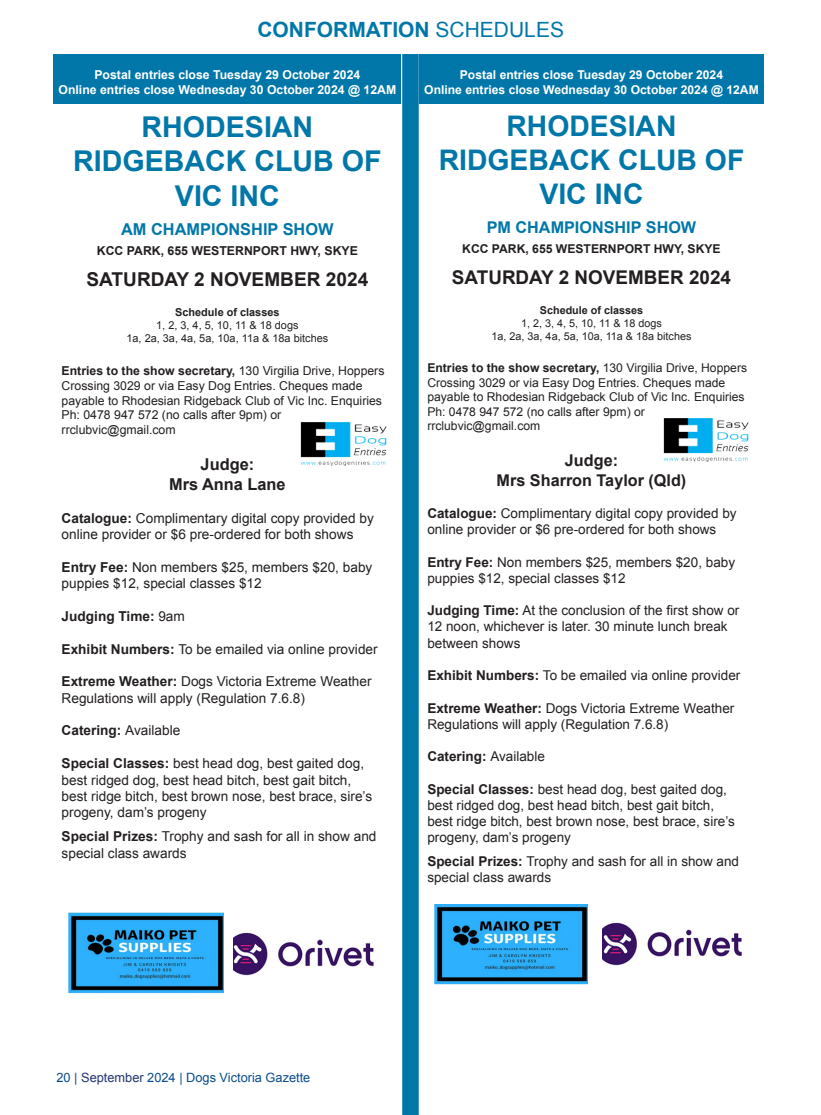
<style>
.page{position:relative;width:821px;height:1115px;background:#fff}
.page>*{position:absolute;margin:0;border:0;box-sizing:border-box;transform-origin:0 0}
.t1{font:700 28.65px/34.3px "Arial";color:#0077a8;text-align:center}
.t2{font:700 28.35px/34px "Arial";color:#0077a8;text-align:center}
.club_name{font:700 21px "Arial";color:#0077a8}
.t3{font:700 19.05px "Arial";color:#231f20}
.t4{font:700 18.9px "Arial";color:#231f20}
.t5{font:700 16.35px "Arial";color:#0077a8}
.t6{font:700 16.35px/19.6px "Arial";color:#231f20;text-align:center}
.t7{font:700 16.2px/19.5px "Arial";color:#231f20;text-align:center}
.t8{font:700 16.2px "Arial";color:#0077a8}
.t9{font:13.65px/16.4px "Arial";color:#231f20}
.t10{font:700 13.65px "Arial";color:#231f20}
.t11{font:13.5px/16.2px "Arial";color:#231f20}
.t12{font:700 13.5px "Arial";color:#231f20}
.t13{font:12.75px "Arial";color:#0a4d8d}
.t14{font:12.3px/14.7px "Arial";color:#231f20}
.t15{font:700 12.3px/14.7px "Arial";color:#fff;text-align:center}
.t16{font:700 12.3px "Arial";color:#231f20}
.t17{font:12.15px/14.5px "Arial";color:#231f20}
.t18{font:700 12.15px/14.5px "Arial";color:#fff;text-align:center}
.t19{font:700 12.15px "Arial";color:#231f20}
.t20{font:10.95px/13px "Arial";color:#231f20;text-align:center}
.t21{font:10.8px/12.9px "Arial";color:#231f20;text-align:center}
.s1{font-weight:400}
.s2{font-weight:700}
.s3{color:#223673}
</style>
<div class="page">
<div style="left:419px;top:54px;width:344px;height:49px;background:#0077a8"></div>
<img style="left:663px;top:419px;width:86px;height:43px">
<img style="left:434px;top:904px;width:153px;height:80px">
<img style="left:603px;top:922px;width:139px;height:44px">
<div style="left:402px;top:54px;width:17px;height:1060px;background:#0077a8"></div>
<div style="left:53px;top:54px;width:348px;height:50px;background:#0077a8"></div>
<img style="left:300px;top:422px;width:87px;height:44px">
<img style="left:69px;top:912px;width:154px;height:81px">
<img style="left:233px;top:932px;width:141px;height:44px">
<p class="club_name" style="left:257px;top:15px;width:308px">CONFORMATION <span class="s1">SCHEDULES</span></p>
<p class="t18" style="left:424px;top:68px;width:336px">Postal entries close Tuesday 29 October 2024<br>Online entries close Wednesday 30 October 2024 @ 12AM</p>
<p class="t2" style="left:438px;top:110px;width:307px">RHODESIAN<br>RIDGEBACK CLUB OF<br>VIC INC</p>
<p class="t8" style="left:487px;top:216px;width:211px">PM CHAMPIONSHIP SHOW</p>
<p class="t19" style="left:462px;top:240px;width:260px">KCC PARK, 655 WESTERNPORT HWY, SKYE</p>
<p class="t4" style="left:452px;top:265px;width:281px">SATURDAY 2 NOVEMBER 2024</p>
<p class="t21" style="left:491px;top:303px;width:201px"><span class="s2">Schedule of classes<br></span>1, 2, 3, 4, 5, 10, 11 &amp; 18 dogs<br>1a, 2a, 3a, 4a, 5a, 10a, 11a &amp; 18a bitches</p>
<p class="t17" style="left:427px;top:360px;width:321px"><span class="s2">Entries to the show secretary,</span> 130 Virgilia Drive, Hoppers Crossing 3029 or via Easy Dog Entries. Cheques made payable to Rhodesian Ridgeback Club of Vic Inc. Enquiries Ph: 0478 947 572 (no calls after 9pm) or rrclubvic@gmail.com</p>
<p class="t7" style="left:496px;top:451px;width:191px">Judge:<br>Mrs Sharron Taylor (Qld)</p>
<p class="t11" style="left:427px;top:505px;width:311px"><span class="s2">Catalogue:</span> Complimentary digital copy provided by online provider or $6 pre-ordered for both shows</p>
<p class="t11" style="left:427px;top:553px;width:309px"><span class="s2">Entry Fee:</span> Non members $25, members $20, baby puppies $12, special classes $12</p>
<p class="t11" style="left:427px;top:602px;width:313px"><span class="s2">Judging Time:</span> At the conclusion of the first show or<br>12 noon, whichever is later. 30 minute lunch break between shows</p>
<p class="t11" style="left:427px;top:667px;width:314px"><span class="s2">Exhibit Numbers:</span> To be emailed via online provider</p>
<p class="t11" style="left:427px;top:699px;width:308px"><span class="s2">Extreme Weather:</span> Dogs Victoria Extreme Weather<br>Regulations will apply (Regulation 7.6.8)</p>
<p class="t12" style="left:427px;top:747px;width:119px">Catering: <span class="s1">Available</span></p>
<p class="t11" style="left:427px;top:780px;width:309px"><span class="s2">Special Classes:</span> best head dog, best gaited dog, best ridged dog, best head bitch, best gait bitch, best ridge bitch, best brown nose, best brace, sire’s progeny, dam’s progeny</p>
<p class="t11" style="left:427px;top:853px;width:313px"><span class="s2">Special Prizes:</span> Trophy and sash for all in show and special class awards</p>
<p class="t15" style="left:58px;top:68px;width:339px">Postal entries close Tuesday 29 October 2024<br>Online entries close Wednesday 30 October 2024 @ 12AM</p>
<p class="t1" style="left:73px;top:110px;width:310px">RHODESIAN<br>RIDGEBACK CLUB OF<br>VIC INC</p>
<p class="t5" style="left:121px;top:218px;width:214px">AM CHAMPIONSHIP SHOW</p>
<p class="t16" style="left:97px;top:242px;width:262px">KCC PARK, 655 WESTERNPORT HWY, SKYE</p>
<p class="t3" style="left:86px;top:267px;width:283px">SATURDAY 2 NOVEMBER 2024</p>
<p class="t20" style="left:126px;top:306px;width:203px"><span class="s2">Schedule of classes<br></span>1, 2, 3, 4, 5, 10, 11 &amp; 18 dogs<br>1a, 2a, 3a, 4a, 5a, 10a, 11a &amp; 18a bitches</p>
<p class="t14" style="left:62px;top:363px;width:324px"><span class="s2">Entries to the show secretary,</span> 130 Virgilia Drive, Hoppers Crossing 3029 or via Easy Dog Entries. Cheques made payable to Rhodesian Ridgeback Club of Vic Inc. Enquiries Ph: 0478 947 572 (no calls after 9pm) or rrclubvic@gmail.com</p>
<p class="t6" style="left:169px;top:455px;width:118px">Judge:<br>Mrs Anna Lane</p>
<p class="t9" style="left:62px;top:509px;width:314px"><span class="s2">Catalogue:</span> Complimentary digital copy provided by online provider or $6 pre-ordered for both shows</p>
<p class="t9" style="left:62px;top:558px;width:312px"><span class="s2">Entry Fee:</span> Non members $25, members $20, baby puppies $12, special classes $12</p>
<p class="t10" style="left:62px;top:606px;width:125px">Judging Time: <span class="s1">9am</span></p>
<p class="t9" style="left:62px;top:640px;width:317px"><span class="s2">Exhibit Numbers:</span> To be emailed via online provider</p>
<p class="t9" style="left:62px;top:673px;width:311px"><span class="s2">Extreme Weather:</span> Dogs Victoria Extreme Weather<br>Regulations will apply (Regulation 7.6.8)</p>
<p class="t10" style="left:62px;top:721px;width:120px">Catering: <span class="s1">Available</span></p>
<p class="t9" style="left:62px;top:755px;width:312px"><span class="s2">Special Classes:</span> best head dog, best gaited dog, best ridged dog, best head bitch, best gait bitch, best ridge bitch, best brown nose, best brace, sire’s progeny, dam’s progeny</p>
<p class="t9" style="left:62px;top:828px;width:316px"><span class="s2">Special Prizes:</span> Trophy and sash for all in show and special class awards</p>
<p class="t13" style="left:56px;top:1068px;width:255px">20 | <span class="s3">September</span> 2024 | Dogs Victoria Gazette</p>
</div>
